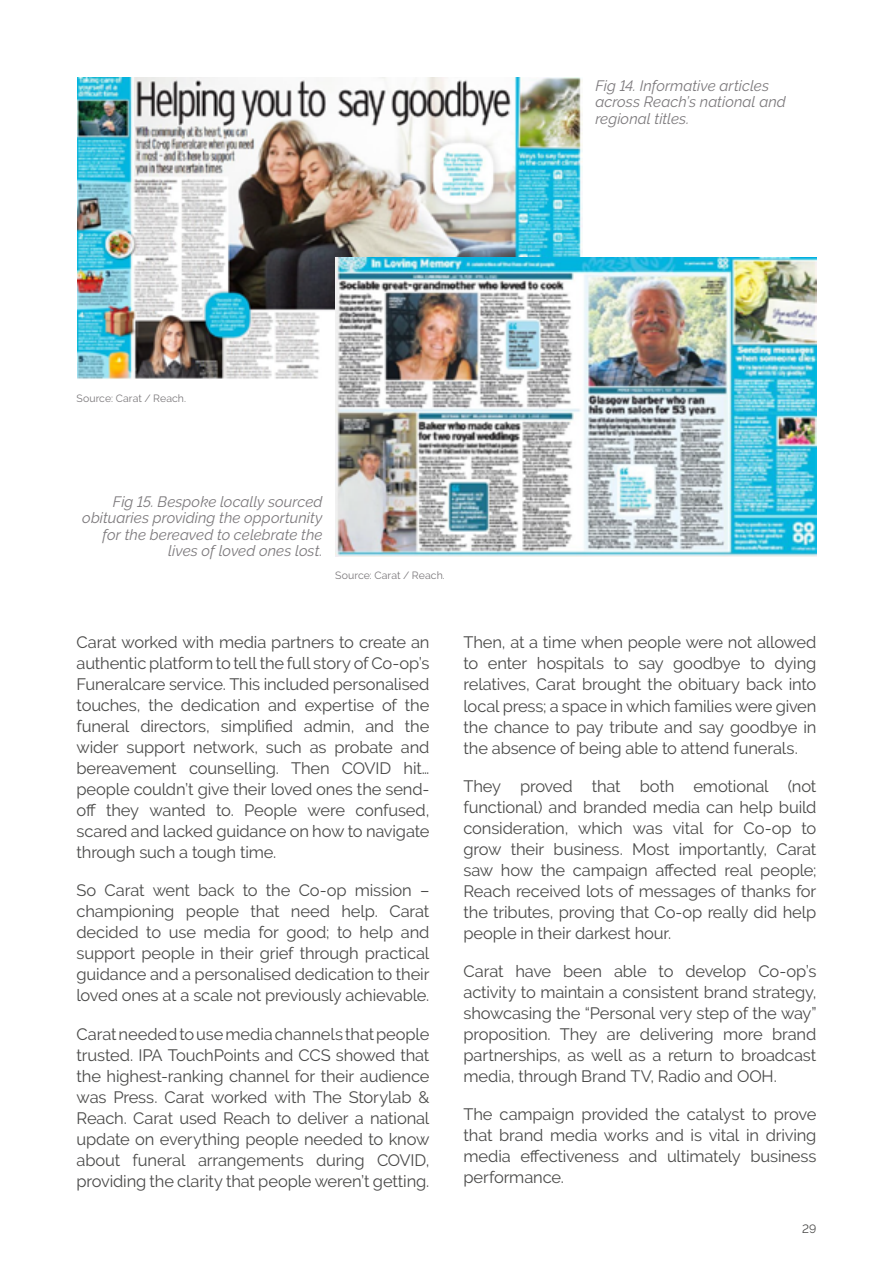
<style>
.page{position:relative;width:893px;height:1263px;background:#fff}
.page>*{position:absolute;margin:0;border:0;box-sizing:border-box;transform-origin:0 0}
.t1{font:16.5px/21px "Raleway";letter-spacing:-.01em;color:#4a4a49;text-align:justify}
.t2{font:italic 15px/16.5px "Raleway";letter-spacing:.005em;color:#7c797c}
.t3{font:12px "Raleway";color:#4a4a49}
.t4{font:10.5px "Raleway";letter-spacing:.01em;color:#7c797c}
</style>
<div class="page">
<img style="left:77px;top:77px;width:506px;height:302px">
<img style="left:336px;top:258px;width:480px;height:298px">
<p class="t2" style="left:595px;top:77px;width:192px">Fig 14. Informative articles across Reach’s national and regional titles.</p>
<p class="t4" style="left:77px;top:392px;width:111px">Source: Carat / Reach.</p>
<p class="t2" style="left:82px;top:493px;width:242px;text-align:right">Fig 15. Bespoke locally sourced obituaries providing the opportunity for the bereaved to celebrate the lives of loved ones lost.</p>
<p class="t4" style="left:335px;top:569px;width:111px">Source: Carat / Reach.</p>
<p class="t1" style="left:77px;top:632px;width:354px">Carat worked with media partners to create an authentic platform to tell the full story of Co-op’s Funeralcare service. This included personalised touches, the dedication and expertise of the funeral directors, simplified admin, and the wider support network, such as probate and bereavement counselling. Then COVID hit… people couldn’t give their loved ones the send&shy;off they wanted to. People were confused, scared and lacked guidance on how to navigate through such a tough time.</p>
<p class="t1" style="left:77px;top:880px;width:354px">So Carat went back to the Co-op mission – championing people that need help. Carat decided to use media for good; to help and support people in their grief through practical guidance and a personalised dedication to their loved ones at a scale not previously achievable.</p>
<p class="t1" style="left:77px;top:1023px;width:354px">Carat needed to use media channels that people trusted. IPA TouchPoints and CCS showed that the highest-ranking channel for their audience was Press. Carat worked with The Storylab &amp; Reach. Carat used Reach to deliver a national update on everything people needed to know about funeral arrangements during COVID, providing the clarity that people weren’t getting.</p>
<p class="t1" style="left:463px;top:632px;width:354px">Then, at a time when people were not allowed to enter hospitals to say goodbye to dying relatives, Carat brought the obituary back into local press; a space in which families were given the chance to pay tribute and say goodbye in the absence of being able to attend funerals.</p>
<p class="t1" style="left:463px;top:775px;width:354px">They proved that both emotional (not functional) and branded media can help build consideration, which was vital for Co-op to grow their business. Most importantly, Carat saw how the campaign affected real people; Reach received lots of messages of thanks for the tributes, proving that Co-op really did help people in their darkest hour.</p>
<p class="t1" style="left:463px;top:960px;width:354px">Carat have been able to develop Co-op’s activity to maintain a consistent brand strategy, showcasing the “Personal very step of the way” proposition. They are delivering more brand partnerships, as well as a return to broadcast media, through Brand TV, Radio and OOH.</p>
<p class="t1" style="left:463px;top:1103px;width:354px">The campaign provided the catalyst to prove that brand media works and is vital in driving media effectiveness and ultimately business performance.</p>
<p class="t3" style="left:802px;top:1222px;width:16px">29</p>
</div>
